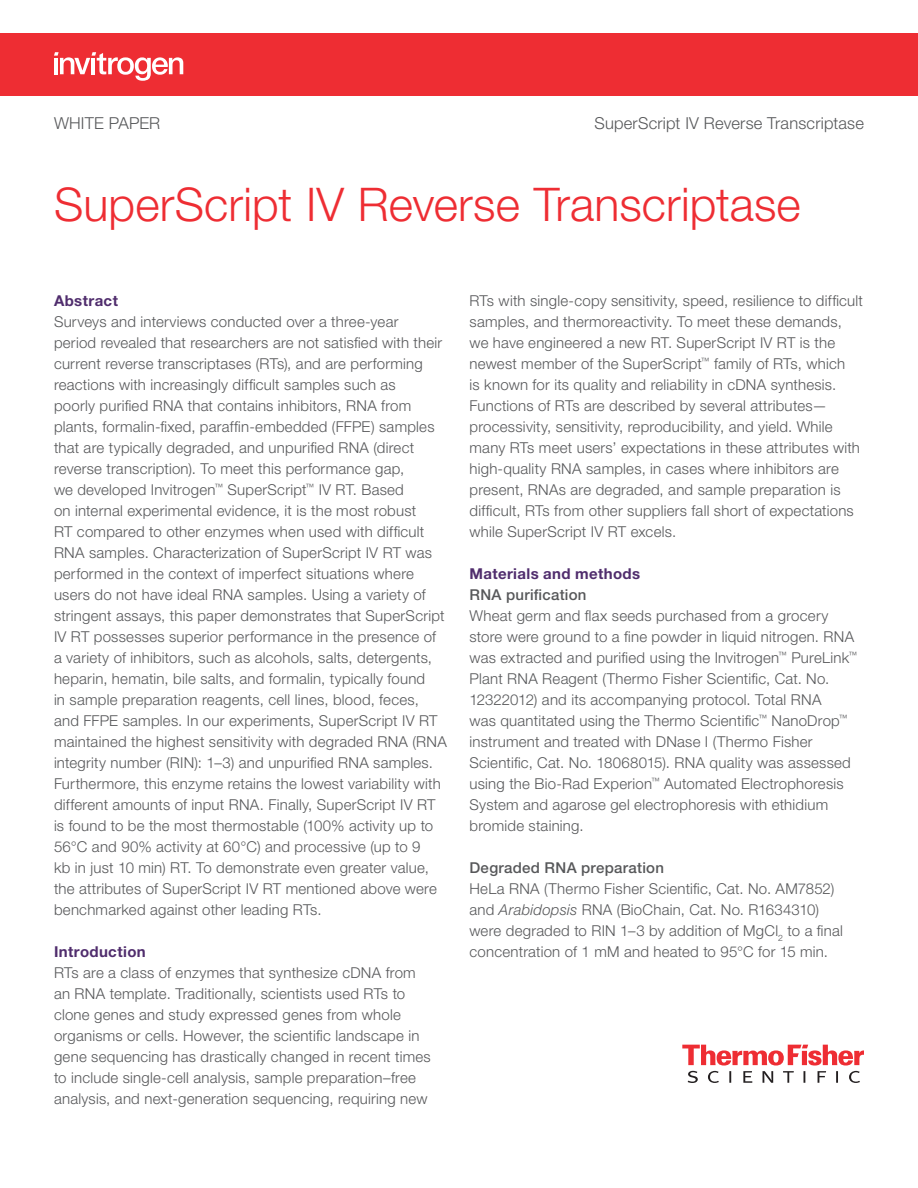
<style>
.page{position:relative;width:918px;height:1188px;background:#fff}
.page>*{position:absolute;margin:0;border:0;box-sizing:border-box;transform-origin:0 0}
.t1{font:300 46.5px "Helvetica Neue LT Std";color:#ee2d33}
.t2{font:300 16.5px "Helvetica Neue LT Std";letter-spacing:.01em;color:#57585a}
.t3{font:300 15px/21px "Helvetica Neue LT Std";letter-spacing:.015em;color:#57585a}
.t4{font:700 15px "Helvetica Neue LT Std";letter-spacing:.025em;color:#502d6d}
.t5{font:500 15px "Helvetica Neue LT Std";letter-spacing:.02em;color:#57585a}
.s1{font-style:italic}
</style>
<div class="page">
<svg style="left:682px;top:1045px;width:182px;height:38px"></svg>
<div style="left:0;top:33px;width:918px;height:63px;background:#ee2d33"></div>
<svg style="left:54px;top:52px;width:129px;height:29px"></svg>
<p class="t2" style="left:54px;top:113px;width:108px">WHITE PAPER</p>
<p class="t2" style="left:594px;top:113px;width:271px">SuperScript IV Reverse Transcriptase</p>
<h1 class="t1" style="left:54px;top:176px;width:748px">SuperScript IV Reverse Transcriptase</h1>
<p class="t4" style="left:54px;top:291px;width:65px">Abstract</p>
<p class="t3" style="left:54px;top:311px;width:394px">Surveys and interviews conducted over a three-year<br>period revealed that researchers are not satisfied with their current reverse transcriptases (RTs), and are performing reactions with increasingly difficult samples such as<br>poorly purified RNA that contains inhibitors, RNA from plants, formalin-fixed, paraffin-embedded (FFPE) samples that are typically degraded, and unpurified RNA (direct reverse transcription). To meet this performance gap,<br>we developed Invitrogen<sup>™</sup> SuperScript<sup>™</sup> IV RT. Based<br>on internal experimental evidence, it is the most robust<br>RT compared to other enzymes when used with difficult RNA samples. Characterization of SuperScript IV RT was performed in the context of imperfect situations where users do not have ideal RNA samples. Using a variety of stringent assays, this paper demonstrates that SuperScript IV RT possesses superior performance in the presence of a variety of inhibitors, such as alcohols, salts, detergents, heparin, hematin, bile salts, and formalin, typically found<br>in sample preparation reagents, cell lines, blood, feces, and FFPE samples. In our experiments, SuperScript IV RT maintained the highest sensitivity with degraded RNA (RNA integrity number (RIN): 1–3) and unpurified RNA samples.<br>Furthermore, this enzyme retains the lowest variability with different amounts of input RNA. Finally, SuperScript IV RT is found to be the most thermostable (100% activity up to 56°C and 90% activity at 60°C) and processive (up to 9<br>kb in just 10 min) RT. To demonstrate even greater value, the attributes of SuperScript IV RT mentioned above were benchmarked against other leading RTs.</p>
<p class="t4" style="left:54px;top:942px;width:93px">Introduction</p>
<p class="t3" style="left:54px;top:962px;width:378px">RTs are a class of enzymes that synthesize cDNA from an RNA template. Traditionally, scientists used RTs to clone genes and study expressed genes from whole organisms or cells. However, the scientific landscape in gene sequencing has drastically changed in recent times to include single-cell analysis, sample preparation–free analysis, and next-generation sequencing, requiring new</p>
<p class="t3" style="left:470px;top:290px;width:395px">RTs with single-copy sensitivity, speed, resilience to difficult samples, and thermoreactivity. To meet these demands, we have engineered a new RT. SuperScript IV RT is the newest member of the SuperScript<sup>™</sup> family of RTs, which<br>is known for its quality and reliability in cDNA synthesis.<br>Functions of RTs are described by several attributes— processivity, sensitivity, reproducibility, and yield. While many RTs meet users’ expectations in these attributes with high-quality RNA samples, in cases where inhibitors are present, RNAs are degraded, and sample preparation is difficult, RTs from other suppliers fall short of expectations while SuperScript IV RT excels.</p>
<p class="t4" style="left:470px;top:564px;width:172px">Materials and methods</p>
<p class="t5" style="left:470px;top:586px;width:119px">RNA purification</p>
<p class="t3" style="left:469px;top:605px;width:389px">Wheat germ and flax seeds purchased from a grocery store were ground to a fine powder in liquid nitrogen. RNA was extracted and purified using the Invitrogen<sup>™</sup> PureLink<sup>™ </sup>Plant RNA Reagent (Thermo Fisher Scientific, Cat. No.<br>12322012) and its accompanying protocol. Total RNA<br>was quantitated using the Thermo Scientific<sup>™</sup> NanoDrop<sup>™ </sup>instrument and treated with DNase I (Thermo Fisher Scientific, Cat. No. 18068015). RNA quality was assessed using the Bio-Rad Experion<sup>™</sup> Automated Electrophoresis System and agarose gel electrophoresis with ethidium bromide staining.</p>
<p class="t5" style="left:469px;top:859px;width:196px">Degraded RNA preparation</p>
<p class="t3" style="left:469px;top:878px;width:375px">HeLa RNA (Thermo Fisher Scientific, Cat. No. AM7852) and <span class="s1">Arabidopsis</span> RNA (BioChain, Cat. No. R1634310) were degraded to RIN 1–3 by addition of MgCl<sub>2</sub> to a final concentration of 1 mM and heated to 95°C for 15 min.</p>
</div>
